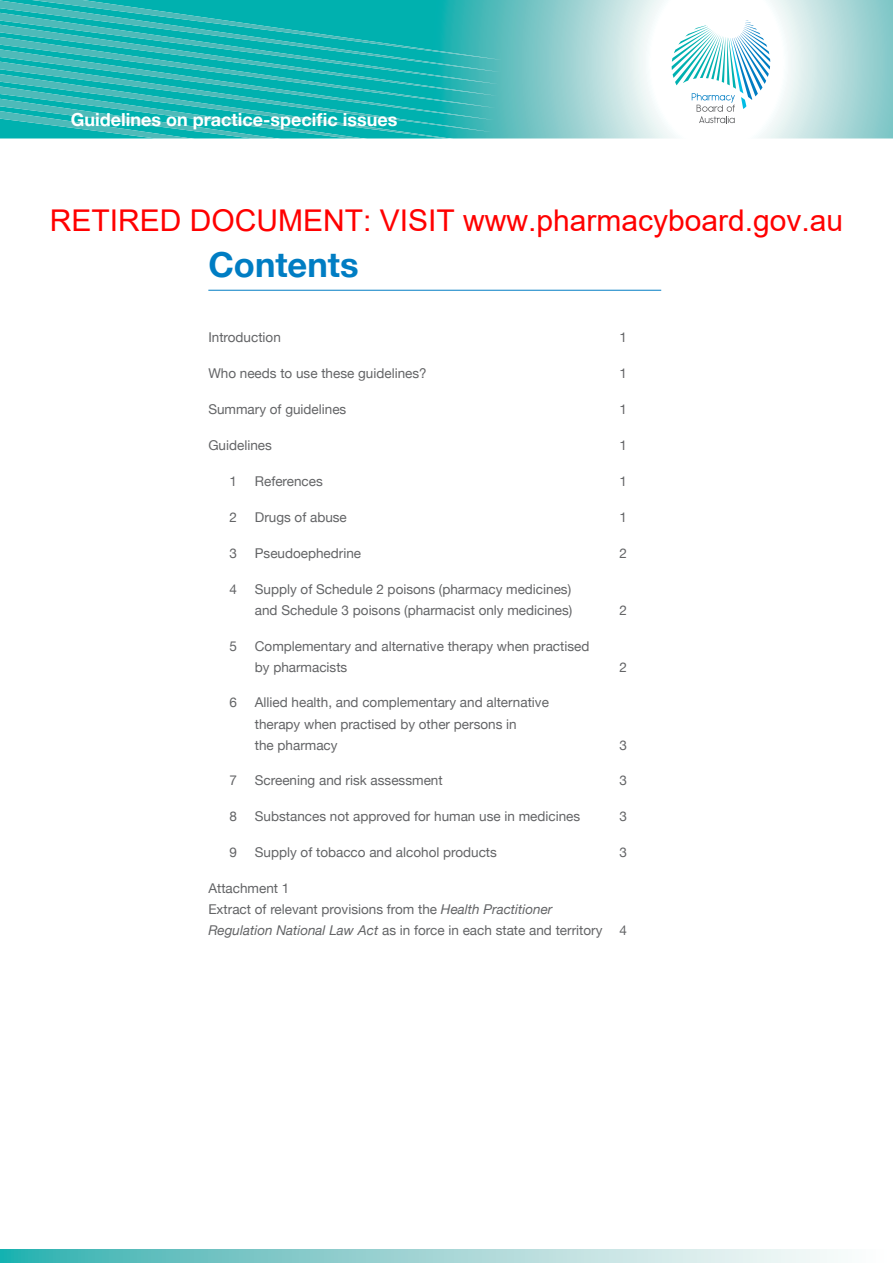
<style>
.page{position:relative;width:893px;height:1263px;background:#fff}
.page>*{position:absolute;margin:0;border:0;box-sizing:border-box;transform-origin:0 0}
.t1{font:700 34.5px "Helvetica Neue";color:#007dc3}
.t2{font:30px "Arial";color:#f00}
.t3{font:700 18px "Helvetica Neue";color:#fff}
.t4{font:13.5px/21px "Helvetica Neue";color:#636466}
.s1{font-style:italic}
</style>
<div class="page">
<svg style="left:502px;top:0;width:391px;height:138px"></svg>
<svg style="left:0;top:0;width:502px;height:139px;background:#22b6b4"></svg>
<svg style="left:0;top:1249px;width:834px;height:14px;background:#9ad4d4"></svg>
<svg style="left:672px;top:20px;width:98px;height:103px"></svg>
<hr style="left:208px;top:290px;width:453px;height:1px;background:#007dc3">
<h3 class="t3" style="left:71px;top:108px;width:328px">Guidelines on practice-specific issues</h3>
<h2 class="t2" style="left:50px;top:200px;width:795px">RETIRED DOCUMENT: VISIT www.pharmacyboard.gov.au</h2>
<h1 class="t1" style="left:208px;top:243px;width:152px">Contents</h1>
<p class="t4" style="left:208px;top:327px;width:74px">Introduction</p>
<p class="t4" style="left:619px;top:327px;width:9px">1</p>
<p class="t4" style="left:208px;top:363px;width:220px">Who needs to use these guidelines?</p>
<p class="t4" style="left:619px;top:363px;width:9px">1</p>
<p class="t4" style="left:208px;top:399px;width:140px">Summary of guidelines</p>
<p class="t4" style="left:619px;top:399px;width:9px">1</p>
<p class="t4" style="left:208px;top:435px;width:65px">Guidelines</p>
<p class="t4" style="left:619px;top:435px;width:9px">1</p>
<p class="t4" style="left:229px;top:470px;width:9px">1</p>
<p class="t4" style="left:255px;top:470px;width:69px">References</p>
<p class="t4" style="left:619px;top:470px;width:9px">1</p>
<p class="t4" style="left:229px;top:506px;width:9px">2</p>
<p class="t4" style="left:255px;top:506px;width:94px">Drugs of abuse</p>
<p class="t4" style="left:619px;top:506px;width:9px">1</p>
<p class="t4" style="left:229px;top:542px;width:9px">3</p>
<p class="t4" style="left:255px;top:542px;width:108px">Pseudoephedrine</p>
<p class="t4" style="left:619px;top:542px;width:9px">2</p>
<p class="t4" style="left:229px;top:578px;width:9px">4</p>
<p class="t4" style="left:255px;top:578px;width:319px">Supply of Schedule 2 poisons (pharmacy medicines) and Schedule 3 poisons (pharmacist only medicines)</p>
<p class="t4" style="left:619px;top:599px;width:9px">2</p>
<p class="t4" style="left:229px;top:635px;width:9px">5</p>
<p class="t4" style="left:255px;top:635px;width:336px">Complementary and alternative therapy when practised by pharmacists</p>
<p class="t4" style="left:229px;top:692px;width:9px">6</p>
<p class="t4" style="left:255px;top:692px;width:296px">Allied health, and complementary and alternative therapy when practised by other persons in<br>the pharmacy</p>
<p class="t4" style="left:619px;top:656px;width:9px">2</p>
<p class="t4" style="left:619px;top:734px;width:9px">3</p>
<p class="t4" style="left:229px;top:770px;width:9px">7</p>
<p class="t4" style="left:255px;top:770px;width:189px">Screening and risk assessment</p>
<p class="t4" style="left:619px;top:770px;width:9px">3</p>
<p class="t4" style="left:229px;top:806px;width:9px">8</p>
<p class="t4" style="left:255px;top:806px;width:327px">Substances not approved for human use in medicines</p>
<p class="t4" style="left:619px;top:806px;width:9px">3</p>
<p class="t4" style="left:229px;top:842px;width:9px">9</p>
<p class="t4" style="left:255px;top:842px;width:244px">Supply of tobacco and alcohol products</p>
<p class="t4" style="left:619px;top:842px;width:9px">3</p>
<p class="t4" style="left:208px;top:877px;width:396px">Attachment 1<br>Extract of relevant provisions from the <span class="s1">Health Practitioner<br>Regulation National Law Act</span> as in force in each state and territory</p>
<p class="t4" style="left:619px;top:919px;width:9px">4</p>
</div>
